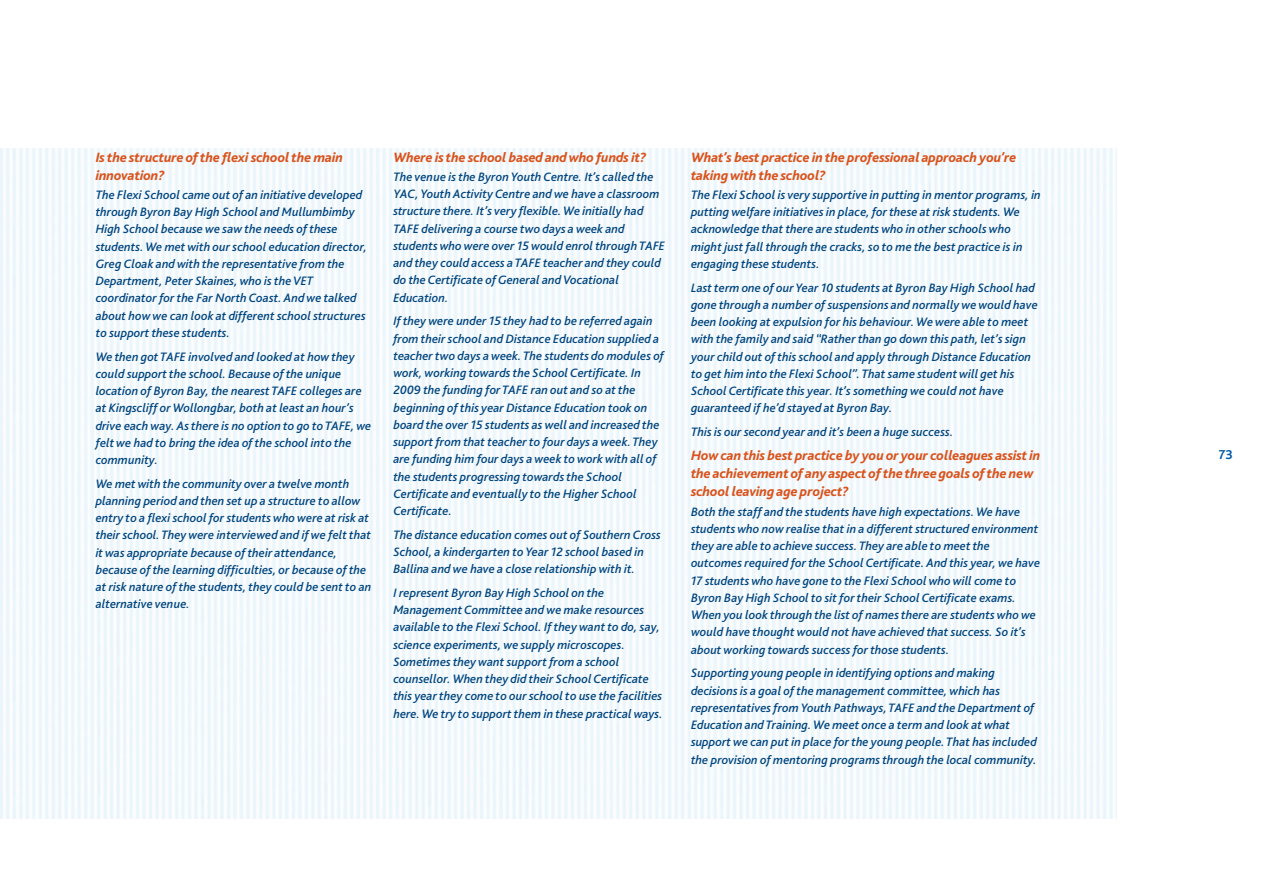
<style>
.page{position:relative;width:1263px;height:893px;background:#fff}
.page>*{position:absolute;margin:0;border:0;box-sizing:border-box;transform-origin:0 0}
.t1{font:italic 800 14.1px/18px "Bliss 2";letter-spacing:-.01em;color:#d9531c}
.t2{font:700 13.5px "Bliss 2";color:#015ba9}
.t3{font:italic 500 12.75px/17.2px "Bliss 2";color:#01457f}
</style>
<div class="page">
<img style="left:0;top:149px;width:1116px;height:670px">
<p class="t1" style="left:96px;top:149px;width:249px">Isthe structure ofthe flexi schoolthe main innovation?</p>
<p class="t3" style="left:96px;top:187px;width:273px">The Flexi School came out of an initiative developed through Byron Bay High School and Mullumbimby High School because we saw the needs of these students. We met with our school education director, Greg Cloak and with the representative from the Department, Peter Skaines, who is theVET coordinator for the Far North Coast. And we talked about how we can look at different school structures to support these students.</p>
<p class="t3" style="left:96px;top:349px;width:277px">We then got TAFE involved and looked at how they could support the school. Because of the unique location of Byron Bay, the nearest TAFE colleges are at Kingscliff or Wollongbar, both at least an hour’s drive each way. As there is no option to go toTAFE, we felt we had to bring the idea of the school into the community.</p>
<p class="t3" style="left:96px;top:476px;width:277px">We met with the community over a twelve month planning period and then set up a structure to allow entry to a flexi school for students who were at risk at their school. They were interviewed and if we felt that it was appropriate because of their attendance, because of the learning difficulties, or because of the at risk nature of the students, they could be sent to an alternative venue.</p>
<p class="t1" style="left:393px;top:149px;width:254px">Where isthe school based andwho funds it?</p>
<p class="t3" style="left:393px;top:169px;width:273px">The venue is the Byron Youth Centre. It’s called the YAC, Youth Activity Centre and we have a classroom structure there. It’s very flexible. We initially had TAFE delivering a course two days a week and students who were over 15 would enrol throughTAFE and they could access a TAFE teacher and they could do the Certificate ofGeneral andVocational Education.</p>
<p class="t3" style="left:393px;top:314px;width:272px">If they were under 15 they had to be referred again from their school and Distance Education supplied a teacher two days a week. The students do modules of work, working towards the School Certificate. In 2009 the funding for TAFE ran out and so at the beginning of this year Distance Education took on board the over 15 students as well and increased the support from that teacher to four days a week. They are funding him four days a week to work with all of the students progressing towards the School Certificate and eventually to the Higher School Certificate.</p>
<p class="t3" style="left:393px;top:527px;width:269px">The distance education comes out of Southern Cross<br>School, a kindergarten to Year 12 school based in<br>Ballina and we have a close relationship with it.</p>
<p class="t3" style="left:393px;top:585px;width:271px">I represent Byron Bay High School on the Management Committee and we make resources available to the Flexi School. If they want to do, say, science experiments, we supply microscopes.<br>Sometimes they want support from a school counsellor. When they did their School Certificate this year they come to our school to use the facilities here. We try to support them in these practical ways.</p>
<p class="t1" style="left:691px;top:149px;width:327px">What’s best practice in the professional approach you’re takingwith the school?</p>
<p class="t3" style="left:691px;top:187px;width:351px">The Flexi School is very supportive in putting in mentor programs, in putting welfare initiatives in place, for these at risk students. We acknowledge that there are students who in other schools who might just fall through the cracks, so to me the best practice is in engaging these students.</p>
<p class="t3" style="left:691px;top:280px;width:348px">Last term one of our Year 10 students at Byron Bay High School had gone through a number of suspensions and normally we would have been looking at expulsion for his behaviour. We were able to meet with the family and said “Rather than go down this path, let’s sign your child out of this school and apply through Distance Education to get him into the Flexi School”. That same student will get his School Certificate this year. It’s something we could not have guaranteed if he’d stayed at Byron Bay.</p>
<p class="t3" style="left:691px;top:424px;width:264px">This is our second year and it’s been a huge success.</p>
<p class="t1" style="left:691px;top:448px;width:351px">How can this best practice by you or your colleagues assist in the achievement of any aspect ofthe three goals ofthe new school leaving age project?</p>
<p class="t3" style="left:691px;top:504px;width:351px">Both the staff and the students have high expectations. We have students who now realise that in a different structured environment they are able to achieve success. They are able to meet the outcomes required for the School Certificate. And this year, we have 17 students who have gone to the Flexi School who will come to Byron Bay High School to sit for their School Certificate exams.<br>When you look through the list of names there are students who we would have thought would not have achieved that success. So it’s about working towards success for those students.</p>
<p class="t3" style="left:691px;top:666px;width:347px">Supporting young people in identifying options and making decisions is a goal of the management committee, which has representatives fromYouth Pathways, TAFE and the Department of Education andTraining. We meet once a term and look at what support we can put in place for the young people. That has included the provision of mentoring programs through the local community.</p>
<p class="t2" style="left:1219px;top:449px;width:16px">73</p>
</div>
